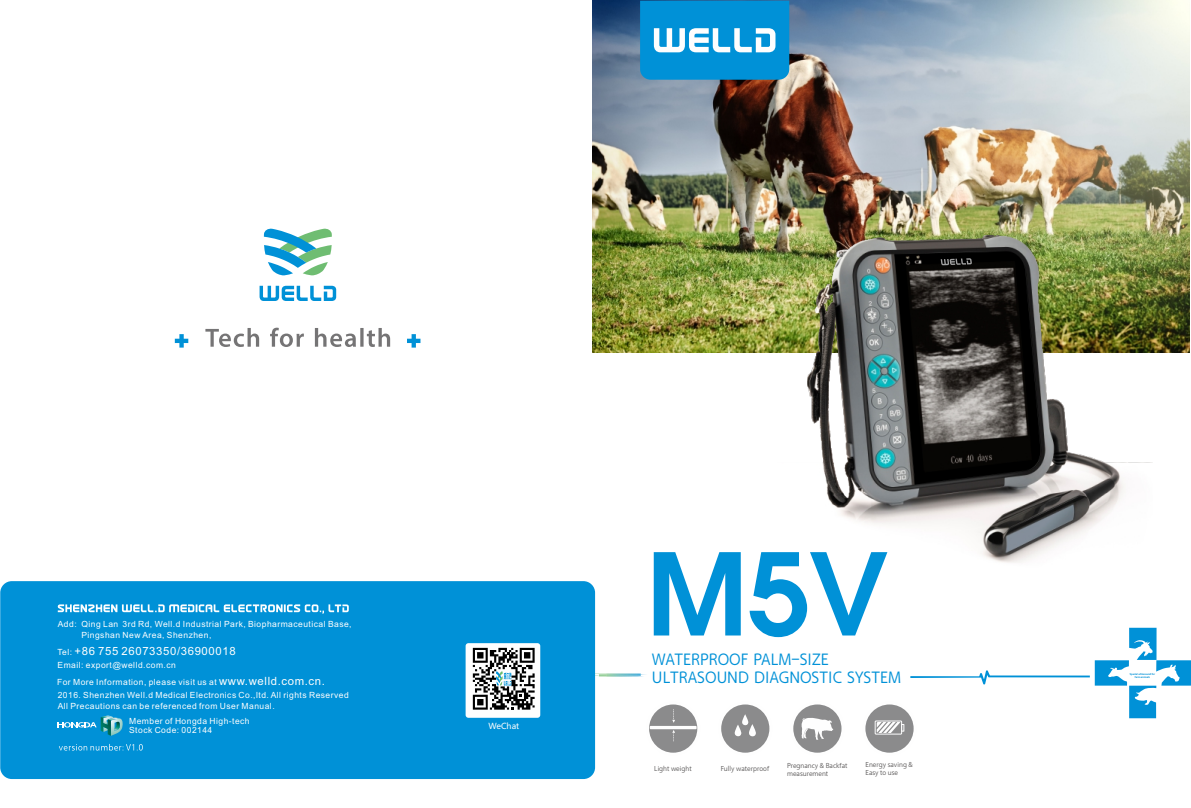
<style>
.page{position:relative;width:1191px;height:808px;background:#fff}
.page>*{position:absolute;margin:0;border:0;box-sizing:border-box;transform-origin:0 0}
.t1{font:600 125px "Avant Gar Got Itc TEE";color:#0091d7}
.t2{font:16px/18px "FZYOUH 508 R GB1 4";color:#0091d7}
.t3{font:11.3px "Arial";letter-spacing:.055em;color:#fefefe}
.t4{font:8.5px/11.8px "Arial";letter-spacing:.055em;color:#fefefe}
.t5{font:8.2px "Microsoft Ya Hei";color:#fefefe}
.t6{font:7px/7.9px "FZYOUH 508 R GB1 4";color:#5f5d5d}
.t7{font:2.7px/3px "FZYOUH 513 B GB1 4";color:#0091d7;text-align:center}
.s1{font-size:8.5px}
.s2{font-size:11.3px}
</style>
<div class="page">
<img style="left:592px;top:0;width:598px;height:352px">
<svg style="left:640px;top:1px;width:149px;height:79px;background:#219edb"></svg>
<img style="left:777px;top:235px;width:375px;height:328px">
<svg style="left:646px;top:702px;width:54px;height:53px"></svg>
<svg style="left:718px;top:702px;width:54px;height:53px"></svg>
<svg style="left:862px;top:702px;width:54px;height:53px;fill:#8b8b8c"></svg>
<div style="left:875px;top:721px;width:27px;height:13px;border:1px solid #fefefe"></div>
<svg style="left:876px;top:722px;width:28px;height:11px"></svg>
<svg style="left:790px;top:702px;width:54px;height:53px"></svg>
<svg style="left:800px;top:717px;width:33px;height:23px"></svg>
<svg style="left:910px;top:628px;width:281px;height:90px"></svg>
<div style="left:0;top:581px;width:595px;height:198px;background:#0091d7;border-radius:12px"></div>
<svg style="left:58px;top:716px;width:65px;height:20px"></svg>
<svg style="left:57px;top:604px;width:292px;height:10px"></svg>
<svg style="left:59px;top:744px;width:84px;height:6px"></svg>
<div style="left:465px;top:643px;width:75px;height:75px;background:#fefefe;border-radius:3px"></div>
<svg style="left:465px;top:648px;width:305px;height:93px"></svg>
<svg style="left:205px;top:328px;width:185px;height:19px"></svg>
<svg style="left:264px;top:228px;width:68px;height:47px"></svg>
<svg style="left:259px;top:286px;width:77px;height:15px"></svg>
<svg style="left:175px;top:334px;width:13px;height:14px"></svg>
<svg style="left:407px;top:334px;width:13px;height:14px"></svg>
<svg style="left:940px;top:258px;width:32px;height:7px"></svg>
<p class="t4" style="left:81px;top:619px;width:272px;text-indent:-24px">Add: Qing Lan 3rd Rd, Well.d Industrial Park, Biopharmaceutical Base,<br>Pingshan New Area, Shenzhen,</p>
<h3 class="t3" style="left:58px;top:647px;width:180px"><span class="s1">Tel:</span> +86 755 26073350/36900018</h3>
<p class="t4" style="left:57px;top:656px;width:269px;line-height:17.6px">Email: export@welld.com.cn<br>For More Information, please visit us at <span class="s2">www.welld.com.cn.</span></p>
<p class="t4" style="left:58px;top:690px;width:292px">2016. Shenzhen Well.d Medical Electronics Co.,ltd. All rights Reserved<br>All Precautions can be referenced from User Manual.</p>
<p class="t4" style="left:129px;top:717px;width:122px;line-height:9.5px">Member of Hongda High-tech<br>Stock Code: 002144</p>
<p class="t5" style="left:488px;top:722px;width:32px">WeChat</p>
<h1 class="t1" style="left:646px;top:538px;width:242px">M5V</h1>
<h2 class="t2" style="left:652px;top:651px;width:251px">WATERPROOF PALM-SIZE<br>ULTRASOUND DIAGNOSTIC SYSTEM</h2>
<p class="t6" style="left:654px;top:765px;width:39px">Light weight</p>
<p class="t6" style="left:720px;top:765px;width:50px">Fully waterproof</p>
<p class="t6" style="left:787px;top:761px;width:62px">Pregnancy &amp; Backfat measurement</p>
<p class="t6" style="left:865px;top:761px;width:49px">Energy saving &amp;<br>Easy to use</p>
<p class="t7" style="left:1129px;top:672px;width:27px">Special ultrasound for farm animals</p>
</div>
